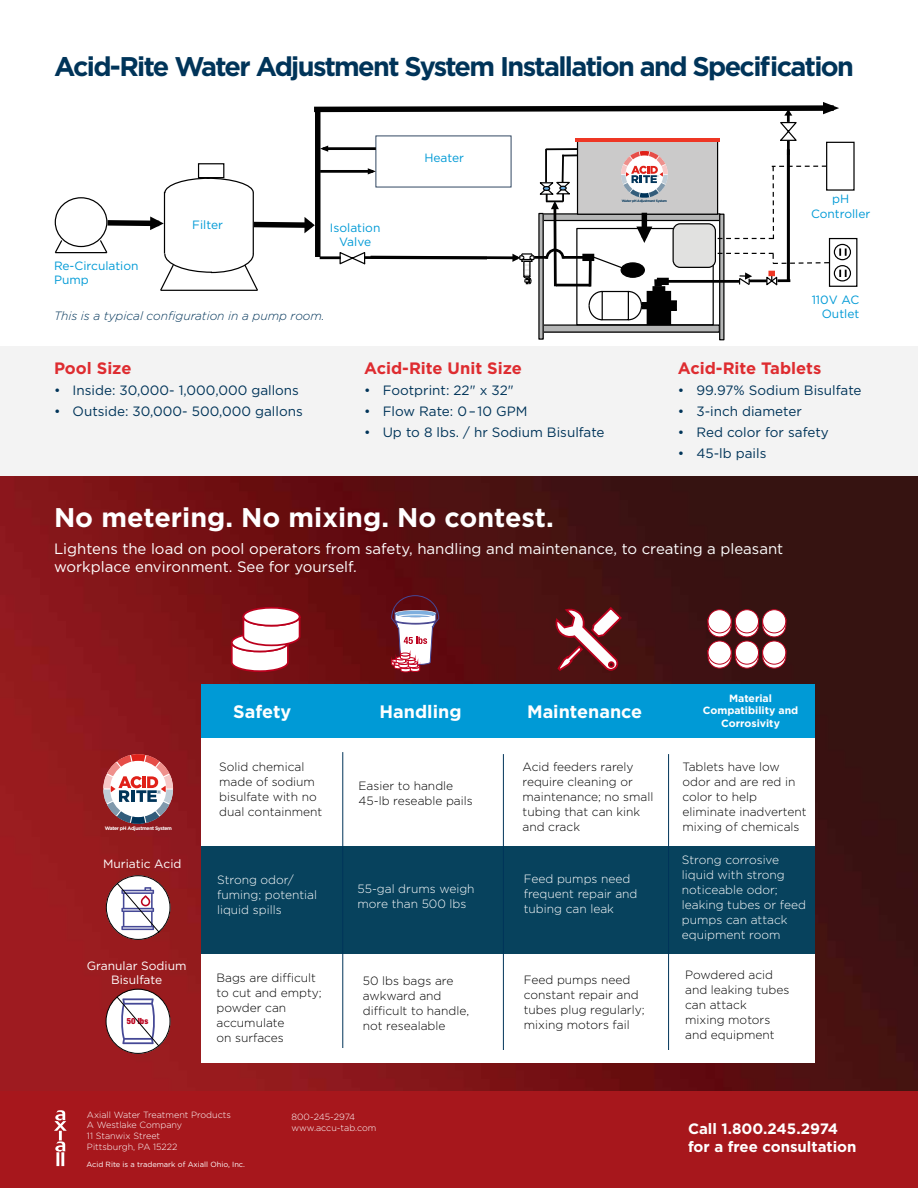
<style>
.page{position:relative;width:918px;height:1188px;background:#fff}
.page>*{position:absolute;margin:0;border:0;box-sizing:border-box;transform-origin:0 0}
.t1{font:700 27px "Gotham";letter-spacing:-.06em;color:#003459}
.t2{font:700 27px "Gotham";color:#fff}
.t3{font:700 18px "Gotham";color:#fff}
.t4{font:700 16.5px "Gotham";color:#de2c30}
.t5{font:15px/18px "Gotham";color:#fff}
.t6{font:700 15px/18px "Gotham";color:#fff}
.t7{font:13.5px "Gotham";color:#003459}
.t8{font:300 12px/15px "Gotham";color:#000}
.t9{font:300 12px/15px "Gotham";color:#fff}
.t10{font:12px/14.4px "Gotham";color:#009ad6;text-align:center}
.t11{font:italic 300 12px "Gotham";color:#003459}
.t12{font:12px/14.4px "Gotham";color:#fff;text-align:center}
.t13{font:700 10.5px/12.6px "Gotham";color:#fff;text-align:center}
.t14{font:300 9px/10.8px "Gotham";color:#fff}
.t15{font:900 condensed 8.4px "Helvetica Neue";color:#bb001d}
.t16{font:7.5px "Gotham";color:#fff}
.t17{font:5.55px "Gotham";color:#003459}
.t18{font:700 4.95px "Gotham";letter-spacing:-.06em;color:#fff}
.t19{font:3.75px "Gotham";color:#003459}
.t20{font:700 3.3px "Gotham";letter-spacing:-.06em;color:#003459}
</style>
<div class="page">
<div style="left:55px;top:197px;width:52px;height:50px;border:1px solid #010101;border-radius:50%"></div>
<hr style="left:55px;top:252px;width:52px;height:1px;background:#010101">
<svg style="left:54px;top:239px;width:9px;height:15px"></svg>
<div style="left:543px;top:325px;width:176px;height:7px;background:#b5b6b6"></div>
<div style="left:543px;top:324px;width:177px;height:9px;border:1px solid #010101"></div>
<hr style="left:539px;top:213px;width:4px;height:126px;background:#b5b6b6">
<div style="left:538px;top:213px;width:6px;height:127px;border:1px solid #010101"></div>
<div style="left:647px;top:292px;width:24px;height:32px;background:#010101"></div>
<div style="left:647px;top:291px;width:24px;height:34px;border:1px solid #010101"></div>
<hr style="left:720px;top:214px;width:4px;height:126px;background:#b5b6b6">
<div style="left:719px;top:214px;width:6px;height:126px;border:1px solid #010101"></div>
<div style="left:829px;top:238px;width:28px;height:49px;border:1px solid #010101"></div>
<div style="left:834px;top:265px;width:17px;height:16px;border:1px solid #010101;border-radius:50%"></div>
<div style="left:834px;top:244px;width:17px;height:16px;border:1px solid #010101;border-radius:50%"></div>
<div style="left:0;top:346px;width:918px;height:130px;background:#f3f3f3"></div>
<img style="left:0;top:476px;width:918px;height:616px">
<div style="left:201px;top:684px;width:614px;height:54px;background:#009ad6"></div>
<div style="left:201px;top:738px;width:614px;height:108px;background:#fff"></div>
<div style="left:201px;top:846px;width:614px;height:108px;background:#07425d"></div>
<div style="left:201px;top:954px;width:614px;height:108px;background:#fff"></div>
<div style="left:708px;top:610px;width:23px;height:23px;background:#fff;border-radius:50%"></div>
<div style="left:708px;top:609px;width:24px;height:24px;border:1px solid #bb001d;border-radius:50%"></div>
<div style="left:735px;top:610px;width:24px;height:23px;background:#fff;border-radius:50%"></div>
<div style="left:735px;top:609px;width:24px;height:24px;border:1px solid #bb001d;border-radius:50%"></div>
<svg style="left:708px;top:618px;width:78px;height:20px"></svg>
<div style="left:763px;top:610px;width:23px;height:23px;background:#fff;border-radius:50%"></div>
<div style="left:762px;top:609px;width:24px;height:24px;border:1px solid #bb001d;border-radius:50%"></div>
<div style="left:708px;top:641px;width:23px;height:23px;background:#fff;border-radius:50%"></div>
<div style="left:708px;top:641px;width:24px;height:24px;border:1px solid #bb001d;border-radius:50%"></div>
<div style="left:735px;top:641px;width:24px;height:23px;background:#fff;border-radius:50%"></div>
<div style="left:735px;top:641px;width:24px;height:24px;border:1px solid #bb001d;border-radius:50%"></div>
<svg style="left:708px;top:649px;width:78px;height:20px"></svg>
<div style="left:763px;top:641px;width:23px;height:23px;background:#fff;border-radius:50%"></div>
<div style="left:762px;top:641px;width:24px;height:24px;border:1px solid #bb001d;border-radius:50%"></div>
<svg style="left:556px;top:607px;width:66px;height:64px"></svg>
<svg style="left:231px;top:615px;width:69px;height:57px"></svg>
<div style="left:243px;top:608px;width:57px;height:18px;background:#fff;border-radius:50%"></div>
<div style="left:243px;top:607px;width:57px;height:19px;border:2px solid #bb001d;border-radius:50%"></div>
<svg style="left:391px;top:595px;width:48px;height:77px"></svg>
<svg style="left:106px;top:875px;width:64px;height:65px"></svg>
<div style="left:106px;top:989px;width:64px;height:65px;background:#fff;border-radius:50%"></div>
<div style="left:106px;top:989px;width:64px;height:65px;border:1px solid #000;border-radius:50%"></div>
<svg style="left:116px;top:996px;width:44px;height:51px"></svg>
<hr style="left:343px;top:752px;width:1px;height:296px;background:#003459">
<hr style="left:503px;top:754px;width:1px;height:296px;background:#003459">
<hr style="left:668px;top:754px;width:1px;height:296px;background:#003459">
<div style="left:0;top:1092px;width:918px;height:96px;background:#a7171c"></div>
<svg style="left:54px;top:1110px;width:13px;height:56px"></svg>
<svg style="left:103px;top:754px;width:70px;height:70px"></svg>
<svg style="left:99px;top:102px;width:748px;height:219px"></svg>
<h1 class="t1" style="left:54px;top:51px;width:802px">Acid-Rite Water Adjustment System Installation and Specification</h1>
<p class="t10" style="left:424px;top:150px;width:41px">Heater</p>
<p class="t10" style="left:54px;top:258px;width:86px;text-align:left">Re-Circulation<br>Pump</p>
<p class="t10" style="left:192px;top:217px;width:32px">Filter</p>
<p class="t10" style="left:330px;top:220px;width:52px">Isolation<br>Valve</p>
<p class="t11" style="left:54px;top:310px;width:272px">This is a typical configuration in a pump room.</p>
<h3 class="t4" style="left:54px;top:358px;width:79px">Pool Size</h3>
<p class="t7" style="left:54px;top:383px;width:247px">• Inside: 30,000- 1,000,000 gallons</p>
<p class="t7" style="left:54px;top:404px;width:250px">• Outside: 30,000- 500,000 gallons</p>
<h3 class="t4" style="left:364px;top:358px;width:159px">Acid-Rite Unit Size</h3>
<p class="t7" style="left:364px;top:383px;width:151px">• Footprint: 22" x 32"</p>
<p class="t7" style="left:364px;top:404px;width:165px">• Flow Rate: 0–10 GPM</p>
<p class="t7" style="left:364px;top:425px;width:242px">• Up to 8 lbs. / hr Sodium Bisulfate</p>
<p class="t19" style="left:657px;top:174px;width:3px">®</p>
<p class="t20" style="left:622px;top:199px;width:47px">Water pH Adjustment System</p>
<p class="t10" style="left:811px;top:192px;width:61px">pH<br>Controller</p>
<p class="t10" style="left:812px;top:292px;width:49px;text-align:right">110V AC<br>Outlet</p>
<h3 class="t4" style="left:678px;top:358px;width:145px">Acid-Rite Tablets</h3>
<p class="t7" style="left:678px;top:383px;width:185px">• 99.97% Sodium Bisulfate</p>
<p class="t7" style="left:678px;top:404px;width:126px">• 3-inch diameter</p>
<p class="t7" style="left:678px;top:425px;width:153px">• Red color for safety</p>
<p class="t7" style="left:678px;top:446px;width:90px">• 45-lb pails</p>
<h1 class="t2" style="left:54px;top:502px;width:501px">No metering. No mixing. No contest.</h1>
<p class="t5" style="left:54px;top:539px;width:731px">Lightens the load on pool operators from safety, handling and maintenance, to creating a pleasant workplace environment. See for yourself.</p>
<p class="t17" style="left:157px;top:789px;width:6px">®</p>
<p class="t18" style="left:105px;top:826px;width:69px">Water pH Adjustment System</p>
<p class="t12" style="left:103px;top:856px;width:80px">Muriatic Acid</p>
<p class="t12" style="left:87px;top:958px;width:101px">Granular Sodium<br>Bisulfate</p>
<p class="t15" style="left:127px;top:1014px;width:23px">50 lbs</p>
<h2 class="t3" style="left:233px;top:702px;width:60px">Safety</h2>
<h2 class="t3" style="left:380px;top:702px;width:83px">Handling</h2>
<h2 class="t3" style="left:527px;top:702px;width:117px">Maintenance</h2>
<p class="t13" style="left:703px;top:691px;width:97px">Material<br>Compatibility and<br>Corrosivity</p>
<p class="t8" style="left:219px;top:759px;width:105px">Solid chemical made of sodium bisulfate with no dual containment</p>
<p class="t8" style="left:523px;top:759px;width:132px">Acid feeders rarely require cleaning or maintenance; no small tubing that can kink and crack</p>
<p class="t8" style="left:683px;top:759px;width:126px">Tablets have low odor and are red in color to help eliminate inadvertent mixing of chemicals</p>
<p class="t8" style="left:359px;top:778px;width:116px">Easier to handle<br>45-lb reseable pails</p>
<p class="t9" style="left:217px;top:872px;width:102px">Strong odor/ fuming; potential liquid spills</p>
<p class="t9" style="left:357px;top:881px;width:119px">55-gal drums weigh more than 500 lbs</p>
<p class="t9" style="left:524px;top:871px;width:115px">Feed pumps need frequent repair and tubing can leak</p>
<p class="t9" style="left:682px;top:852px;width:126px">Strong corrosive liquid with strong noticeable odor; leaking tubes or feed pumps can attack equipment room</p>
<p class="t8" style="left:217px;top:970px;width:107px">Bags are difficult to cut and empty; powder can accumulate<br>on surfaces</p>
<p class="t8" style="left:363px;top:973px;width:108px">50 lbs bags are awkward and difficult to handle, not resealable</p>
<p class="t8" style="left:524px;top:972px;width:122px">Feed pumps need constant repair and tubes plug regularly; mixing motors fail</p>
<p class="t8" style="left:685px;top:967px;width:106px">Powdered acid and leaking tubes can attack<br>mixing motors and equipment</p>
<p class="t14" style="left:87px;top:1109px;width:145px">Axiall Water Treatment Products<br>A Westlake Company<br>11 Stanwix Street<br>Pittsburgh, PA 15222</p>
<p class="t14" style="left:292px;top:1111px;width:86px">800-245-2974 www.accu-tab.com</p>
<p class="t16" style="left:86px;top:1160px;width:160px">Acid Rite is a trademark of Axiall Ohio, Inc.</p>
<p class="t6" style="left:688px;top:1120px;width:170px">Call 1.800.245.2974 for a free consultation</p>
</div>
